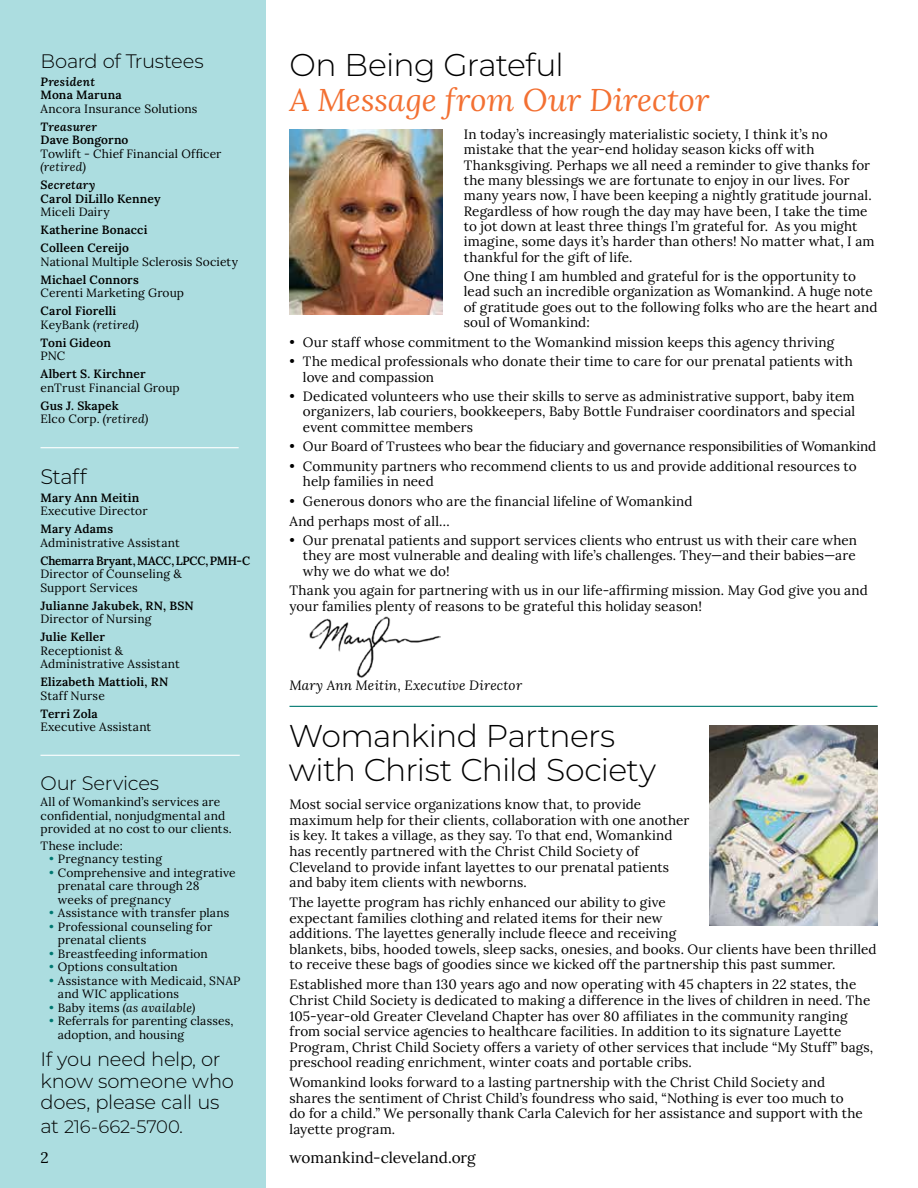
<style>
.page{position:relative;width:918px;height:1188px;background:#fff}
.page>*{position:absolute;margin:0;border:0;box-sizing:border-box;transform-origin:0 0}
.t1{font:100 31.5px/34.5px "Montserrat";letter-spacing:-.025em;color:#000}
.t2{font:italic 31.5px "Lora";color:#f37032}
.t3{font:300 21px "Montserrat Roman";letter-spacing:-.025em;color:#000}
.t4{font:300 19.5px/21.8px "Montserrat Roman";letter-spacing:-.015em;color:#000}
.t5{font:300 18px "Montserrat Roman";letter-spacing:-.01em;color:#000}
.t6{font:15.3px "Lora";color:#000}
.t7{font:13.5px/15.3px "Lora";letter-spacing:.01em;color:#000}
.t8{font:italic 13.5px "Lora";letter-spacing:.015em;color:#000}
.t9{font:12px/13.5px "Lora";letter-spacing:.015em;color:#000}
.t10{font:600 12px/13.5px "Lora";letter-spacing:.01em;color:#000}
.t11{font:italic 12px "Lora";letter-spacing:.02em;color:#000}
.t12{font:600 12px "Lora";letter-spacing:-.015em;color:#000}
.t13{font:italic 600 12px "Lora";letter-spacing:.02em;color:#000}
.s1{font-weight:400}
.s2{font-weight:400;font-style:italic}
.s3{color:#007871}
.s4{font-style:normal;color:#007871}
.s5{font-style:normal}
.s6{font-size:19.5px}
</style>
<div class="page">
<img style="left:310px;top:617px;width:131px;height:61px">
<div style="left:0;top:0;width:266px;height:1188px;background:#acdde0"></div>
<hr style="left:40px;top:755px;width:200px;height:1px;background:#fff">
<hr style="left:40px;top:447px;width:199px;height:1px;background:#fff">
<img style="left:290px;top:130px;width:152px;height:184px">
<hr style="left:290px;top:706px;width:588px;height:1px;background:#007871">
<img style="left:710px;top:725px;width:168px;height:201px">
<h3 class="t4" style="left:41px;top:50px;width:165px">Board of Trustees</h3>
<p class="t13" style="left:41px;top:73px;width:56px">President</p>
<p class="t10" style="left:41px;top:87px;width:83px">Mona Maruna</p>
<p class="t9" style="left:41px;top:101px;width:158px">Ancora Insurance Solutions</p>
<p class="t13" style="left:41px;top:118px;width:58px">Treasurer</p>
<p class="t10" style="left:41px;top:132px;width:89px">Dave Bongorno</p>
<p class="t9" style="left:41px;top:146px;width:182px">Towlift - Chief Financial Officer</p>
<p class="t11" style="left:41px;top:159px;width:47px">(retired)</p>
<p class="t13" style="left:41px;top:176px;width:56px">Secretary</p>
<p class="t10" style="left:41px;top:191px;width:122px">Carol DiLillo Kenney</p>
<p class="t9" style="left:41px;top:205px;width:71px">Miceli Dairy</p>
<p class="t10" style="left:41px;top:220px;width:108px;line-height:18px">Katherine Bonacci<br>Colleen Cereijo</p>
<p class="t9" style="left:41px;top:254px;width:199px">National Multiple Sclerosis Society</p>
<p class="t10" style="left:41px;top:272px;width:100px">Michael Connors</p>
<p class="t9" style="left:41px;top:286px;width:145px">Cerenti Marketing Group</p>
<p class="t10" style="left:41px;top:303px;width:100px">Carol Fiorelli<br><span class="s1">KeyBank</span> <span class="s2">(retired)</span></p>
<p class="t10" style="left:41px;top:335px;width:72px">Toni Gideon</p>
<p class="t9" style="left:41px;top:349px;width:26px">PNC</p>
<p class="t10" style="left:41px;top:366px;width:107px">Albert S. Kirchner</p>
<p class="t9" style="left:41px;top:380px;width:141px">enTrust Financial Group</p>
<p class="t10" style="left:41px;top:398px;width:109px">Gus J. Skapek<br><span class="s1">Elco Corp.</span> <span class="s2">(retired)</span></p>
<h2 class="t3" style="left:40px;top:462px;width:48px">Staff</h2>
<p class="t10" style="left:40px;top:490px;width:100px">Mary Ann Meitin</p>
<p class="t9" style="left:40px;top:503px;width:109px">Executive Director</p>
<p class="t10" style="left:40px;top:521px;width:74px">Mary Adams</p>
<p class="t9" style="left:40px;top:535px;width:141px">Administrative Assistant</p>
<p class="t12" style="left:40px;top:551px;width:211px">Chemarra Bryant, MACC, LPCC, PMH-C</p>
<p class="t9" style="left:40px;top:566px;width:143px">Director of Counseling &amp;<br>Support Services</p>
<p class="t10" style="left:40px;top:598px;width:155px">Julianne Jakubek, RN, BSN</p>
<p class="t9" style="left:40px;top:611px;width:113px">Director of Nursing</p>
<p class="t10" style="left:40px;top:629px;width:66px">Julie Keller</p>
<p class="t9" style="left:40px;top:643px;width:141px">Receptionist &amp;<br>Administrative Assistant</p>
<p class="t10" style="left:40px;top:674px;width:129px">Elizabeth Mattioli, RN</p>
<p class="t9" style="left:40px;top:688px;width:66px">Staff Nurse</p>
<p class="t10" style="left:40px;top:706px;width:59px">Terri Zola</p>
<p class="t9" style="left:40px;top:719px;width:112px">Executive Assistant</p>
<h3 class="t4" style="left:41px;top:772px;width:120px">Our Services</h3>
<p class="t9" style="left:41px;top:795px;width:193px">All of Womankind’s services are confidential, nonjudgmental and provided at no cost to our clients.</p>
<p class="t9" style="left:41px;top:838px;width:84px">These include:</p>
<p class="t9" style="left:49px;top:852px;width:114px"><span class="s3">•</span> Pregnancy testing</p>
<p class="t9" style="left:58px;top:865px;width:179px;text-indent:-9px"><span class="s3">•</span> Comprehensive and integrative prenatal care through 28 weeks of pregnancy</p>
<p class="t9" style="left:49px;top:906px;width:182px"><span class="s3">•</span> Assistance with transfer plans</p>
<p class="t9" style="left:58px;top:919px;width:156px;text-indent:-9px"><span class="s3">•</span> Professional counseling for prenatal clients</p>
<p class="t9" style="left:49px;top:946px;width:160px"><span class="s3">•</span> Breastfeeding information</p>
<p class="t9" style="left:49px;top:960px;width:130px"><span class="s3">•</span> Options consultation</p>
<p class="t9" style="left:58px;top:973px;width:184px;text-indent:-9px"><span class="s3">•</span> Assistance with Medicaid, SNAP and WIC applications</p>
<p class="t11" style="left:49px;top:999px;width:148px"><span class="s4">•</span> <span class="s5">Baby items</span> (as available)</p>
<p class="t9" style="left:58px;top:1014px;width:177px;text-indent:-9px"><span class="s3">•</span> Referrals for parenting classes, adoption, and housing</p>
<h3 class="t4" style="left:41px;top:1048px;width:195px">If you need help, or know someone who does, please call us</h3>
<h3 class="t5" style="left:41px;top:1115px;width:144px"><span class="s6">at</span> 216-662-5700<span class="s6">.</span></h3>
<h1 class="t1" style="left:290px;top:47px;width:276px">On Being Grateful</h1>
<h1 class="t2" style="left:290px;top:78px;width:422px">A Message from Our Director</h1>
<p class="t7" style="left:464px;top:126px;width:412px">In today’s increasingly materialistic society, I think it’s no mistake that the year-end holiday season kicks off with Thanksgiving. Perhaps we all need a reminder to give thanks for the many blessings we are fortunate to enjoy in our lives. For many years now, I have been keeping a nightly gratitude journal.<br>Regardless of how rough the day may have been, I take the time to jot down at least three things I’m grateful for. As you might imagine, some days it’s harder than others! No matter what, I am thankful for the gift of life.</p>
<p class="t7" style="left:464px;top:268px;width:415px">One thing I am humbled and grateful for is the opportunity to lead such an incredible organization as Womankind. A huge note of gratitude goes out to the following folks who are the heart and soul of Womankind:</p>
<p class="t7" style="left:289px;top:333px;width:546px">• Our staff whose commitment to the Womankind mission keeps this agency thriving</p>
<p class="t7" style="left:303px;top:353px;width:551px;text-indent:-14px">• The medical professionals who donate their time to care for our prenatal patients with love and compassion</p>
<p class="t7" style="left:303px;top:388px;width:554px;text-align:justify;text-indent:-14px">• Dedicated volunteers who use their skills to serve as administrative support, baby item organizers, lab couriers, bookkeepers, Baby Bottle Fundraiser coordinators and special event committee members</p>
<p class="t7" style="left:289px;top:438px;width:588px">• Our Board of Trustees who bear the fiduciary and governance responsibilities of Womankind</p>
<p class="t7" style="left:303px;top:458px;width:555px;text-indent:-14px">• Community partners who recommend clients to us and provide additional resources to help families in need</p>
<p class="t7" style="left:289px;top:490px;width:405px;line-height:19.6px">• Generous donors who are the financial lifeline of Womankind<br>And perhaps most of all…</p>
<p class="t7" style="left:303px;top:532px;width:556px;text-align:justify;text-indent:-14px">• Our prenatal patients and support services clients who entrust us with their care when they are most vulnerable and dealing with life’s challenges. They—and their babies—are why we do what we do!</p>
<p class="t7" style="left:289px;top:582px;width:580px">Thank you again for partnering with us in our life-affirming mission. May God give you and your families plenty of reasons to be grateful this holiday season!</p>
<p class="t8" style="left:289px;top:676px;width:234px">Mary Ann Meitin, Executive Director</p>
<h1 class="t1" style="left:289px;top:717px;width:369px">Womankind Partners with Christ Child Society</h1>
<p class="t7" style="left:290px;top:796px;width:401px">Most social service organizations know that, to provide maximum help for their clients, collaboration with one another is key. It takes a village, as they say. To that end, Womankind has recently partnered with the Christ Child Society of Cleveland to provide infant layettes to our prenatal patients and baby item clients with newborns.</p>
<p class="t7" style="left:290px;top:894px;width:589px">The layette program has richly enhanced our ability to give<br>expectant families clothing and related items for their new<br>additions. The layettes generally include fleece and receiving<br>blankets, bibs, hooded towels, sleep sacks, onesies, and books. Our clients have been thrilled to receive these bags of goodies since we kicked off the partnership this past summer.</p>
<p class="t7" style="left:290px;top:976px;width:585px">Established more than 130 years ago and now operating with 45 chapters in 22 states, the Christ Child Society is dedicated to making a difference in the lives of children in need. The 105-year-old Greater Cleveland Chapter has over 80 affiliates in the community ranging from social service agencies to healthcare facilities. In addition to its signature Layette Program, Christ Child Society offers a variety of other services that include “My Stuff” bags, preschool reading enrichment, winter coats and portable cribs.</p>
<p class="t7" style="left:290px;top:1074px;width:575px">Womankind looks forward to a lasting partnership with the Christ Child Society and shares the sentiment of Christ Child’s foundress who said, “Nothing is ever too much to do for a child.” We personally thank Carla Calevich for her assistance and support with the layette program.</p>
<p class="t6" style="left:40px;top:1146px;width:10px">2</p>
<p class="t6" style="left:289px;top:1146px;width:188px">womankind-cleveland.org</p>
</div>
